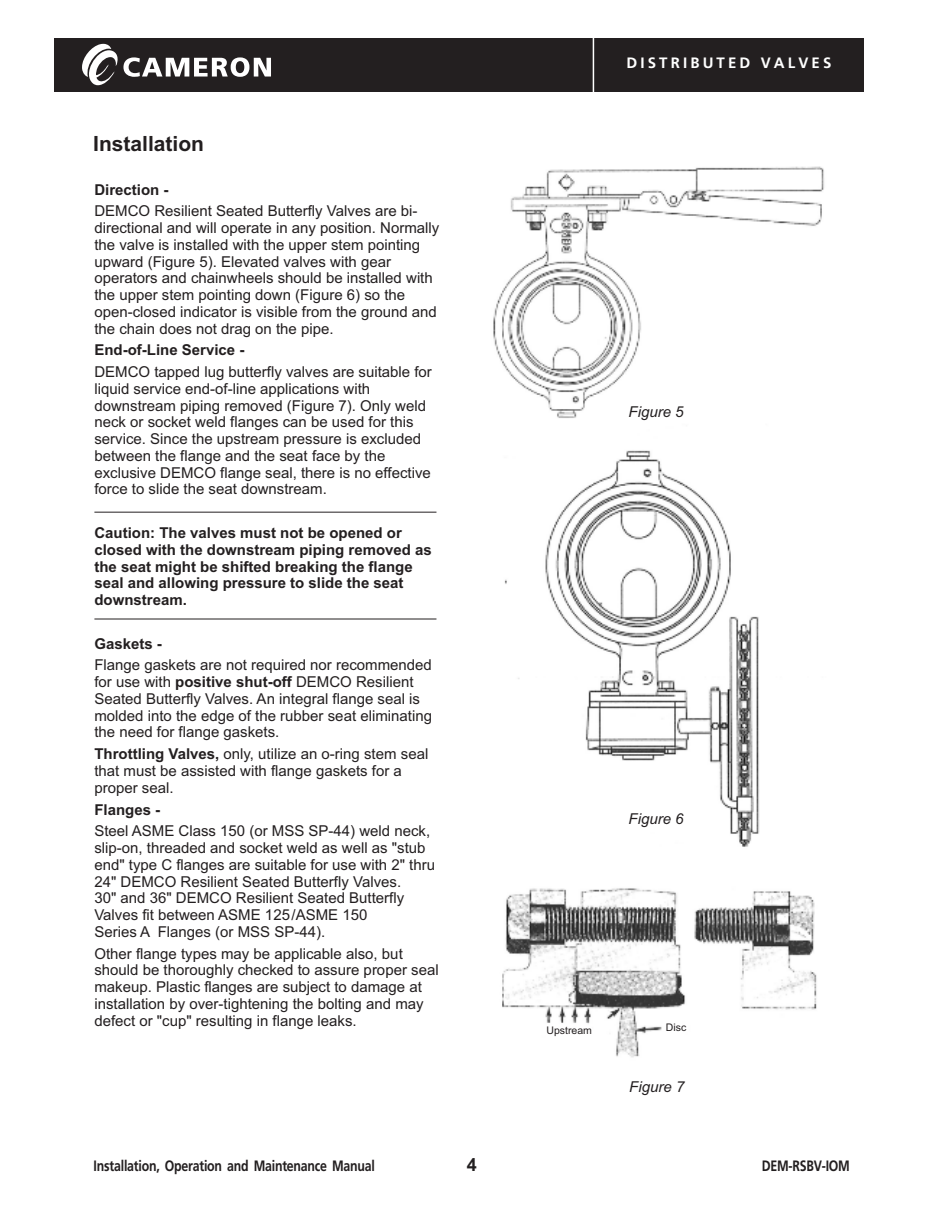
<style>
.page{position:relative;width:945px;height:1215px;background:#fff}
.page>*{position:absolute;margin:0;border:0;box-sizing:border-box;transform-origin:0 0}
.t1{font:700 21px "Arial";color:#231f20}
.t2{font:700 18px "Arial";color:#231f20}
.t3{font:15px/16.8px "Arial";color:#231f20}
.t4{font:700 15px/16.8px "Arial";color:#231f20}
.t5{font:700 15px "Frutiger";letter-spacing:-.015em;color:#231f20;scale:.82 1}
.t6{font:italic 15px "Arial";color:#231f20}
.t7{font:700 15px "Frutiger";letter-spacing:.21em;color:#fff}
.t8{font:10.5px "Arial";color:#231f20}
.s1{font-weight:700}
</style>
<div class="page">
<img style="left:493px;top:166px;width:331px;height:892px">
<div style="left:54px;top:38px;width:810px;height:54px;background:#231f20"></div>
<hr style="left:593px;top:34px;width:1px;height:59px;background:#fff">
<svg style="left:82px;top:44px;width:189px;height:41px"></svg>
<hr style="left:94px;top:512px;width:342px;height:1px;background:#231f20">
<hr style="left:94px;top:619px;width:342px;height:1px;background:#231f20">
<h1 class="t1" style="left:93px;top:135px;width:112px">Installation</h1>
<p class="t4" style="left:94px;top:182px;width:76px">Direction -</p>
<p class="t3" style="left:94px;top:204px;width:347px">DEMCO Resilient Seated Butterfly Valves are bi&shy;directional and will operate in any position. Normally the valve is installed with the upper stem pointing upward (Figure 5). Elevated valves with gear operators and chainwheels should be installed with the upper stem pointing down (Figure 6) so the open-closed indicator is visible from the ground and the chain does not drag on the pipe.</p>
<p class="t4" style="left:94px;top:343px;width:152px">End-of-Line Service -</p>
<p class="t3" style="left:94px;top:365px;width:339px">DEMCO tapped lug butterfly valves are suitable for liquid service end-of-line applications with downstream piping removed (Figure 7). Only weld neck or socket weld flanges can be used for this service. Since the upstream pressure is excluded between the flange and the seat face by the exclusive DEMCO flange seal, there is no effective force to slide the seat downstream.</p>
<p class="t4" style="left:94px;top:526px;width:339px">Caution: The valves must not be opened or closed with the downstream piping removed as the seat might be shifted breaking the flange seal and allowing pressure to slide the seat downstream.</p>
<p class="t4" style="left:94px;top:636px;width:69px">Gaskets -</p>
<p class="t3" style="left:94px;top:658px;width:339px">Flange gaskets are not required nor recommended for use with <span class="s1">positive shut-off</span> DEMCO Resilient Seated Butterfly Valves. An integral flange seal is molded into the edge of the rubber seat eliminating the need for flange gaskets.</p>
<p class="t3" style="left:94px;top:747px;width:335px"><span class="s1">Throttling Valves,</span> only, utilize an o-ring stem seal that must be assisted with flange gaskets for a proper seal.</p>
<p class="t4" style="left:94px;top:802px;width:67px">Flanges -</p>
<p class="t3" style="left:94px;top:824px;width:342px">Steel ASME Class 150 (or MSS SP-44) weld neck, slip-on, threaded and socket weld as well as "stub end" type C flanges are suitable for use with 2" thru 24" DEMCO Resilient Seated Butterfly Valves.<br>30" and 36" DEMCO Resilient Seated Butterfly Valves fit between ASME 125/ASME 150<br>Series A Flanges (or MSS SP-44).</p>
<p class="t3" style="left:94px;top:946px;width:346px">Other flange types may be applicable also, but should be thoroughly checked to assure proper seal makeup. Plastic flanges are subject to damage at installation by over-tightening the bolting and may defect or "cup" resulting in flange leaks.</p>
<p class="t7" style="left:627px;top:54px;width:206px">DISTRIBUTED VALVES</p>
<p class="t6" style="left:629px;top:406px;width:57px">Figure 5</p>
<p class="t6" style="left:629px;top:813px;width:57px">Figure 6</p>
<p class="t8" style="left:546px;top:1026px;width:47px">Upstream</p>
<p class="t8" style="left:666px;top:1023px;width:22px">Disc</p>
<p class="t6" style="left:629px;top:1081px;width:57px">Figure 7</p>
<p class="t2" style="left:467px;top:1158px;width:12px">4</p>
<p class="t5" style="left:94px;top:1157px;width:345px">Installation, Operation and Maintenance Manual</p>
<p class="t5" style="left:762px;top:1157px;width:109px">DEM-RSBV-IOM</p>
</div>
